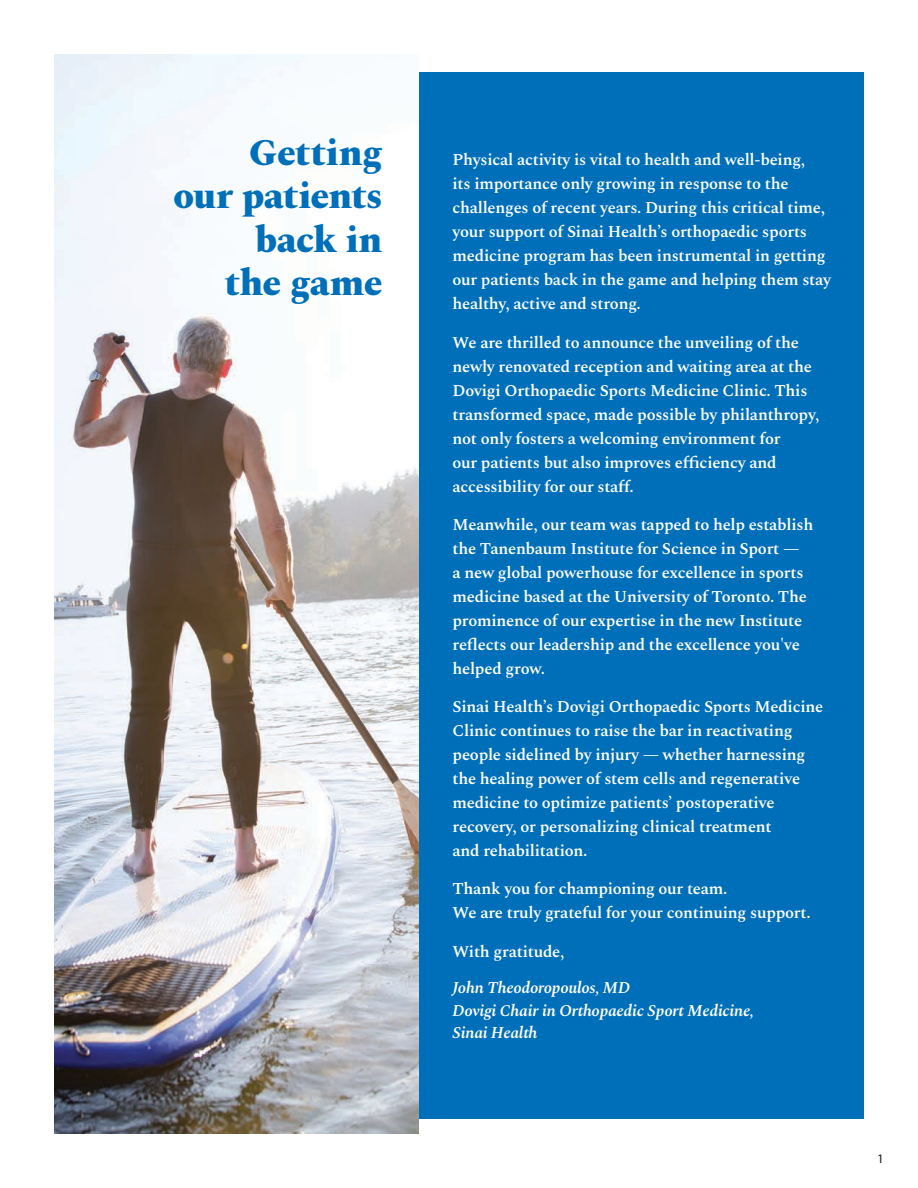
<style>
.page{position:relative;width:918px;height:1188px;background:#fff}
.page>*{position:absolute;margin:0;border:0;box-sizing:border-box;transform-origin:0 0}
.H1_-_25pt_Spectral_Left_Align{font:800 37.5px/43.5px "Spectral";letter-spacing:-.015em;color:#006fb9;text-align:right}
.Deck_-_Spectral_11_16pt{font:600 16.5px/24px "Spectral";letter-spacing:-.015em;color:#fff}
.Deck_-_Signature{font:italic 600 16.5px/22.5px "Spectral";letter-spacing:-.015em;color:#fff}
.t1{font:500 12px "Barlow";color:#231f20}
</style>
<div class="page">
<div style="left:54px;top:72px;width:810px;height:1047px;background:#006fb9"></div>
<img style="left:54px;top:54px;width:364px;height:1080px">
<p class="H1_-_25pt_Spectral_Left_Align" style="left:173px;top:128px;width:211px">Getting<br>our patients back in<br>the game</p>
<p class="Deck_-_Spectral_11_16pt" style="left:453px;top:147px;width:380px">Physical activity is vital to health and well-being,<br>its importance only growing in response to the challenges of recent years. During this critical time, your support of Sinai Health’s orthopaedic sports medicine program has been instrumental in getting our patients back in the game and helping them stay healthy, active and strong.</p>
<p class="Deck_-_Spectral_11_16pt" style="left:453px;top:329px;width:368px">We are thrilled to announce the unveiling of the newly renovated reception and waiting area at the Dovigi Orthopaedic Sports Medicine Clinic. This transformed space, made possible by philanthropy, not only fosters a welcoming environment for<br>our patients but also improves efficiency and accessibility for our staff.</p>
<p class="Deck_-_Spectral_11_16pt" style="left:453px;top:511px;width:362px">Meanwhile, our team was tapped to help establish the Tanenbaum Institute for Science in Sport —<br>a new global powerhouse for excellence in sports medicine based at the University of Toronto. The prominence of our expertise in the new Institute reflects our leadership and the excellence you've helped grow.</p>
<p class="Deck_-_Spectral_11_16pt" style="left:453px;top:693px;width:372px">Sinai Health’s Dovigi Orthopaedic Sports Medicine Clinic continues to raise the bar in reactivating people sidelined by injury — whether harnessing the healing power of stem cells and regenerative medicine to optimize patients’ postoperative recovery, or personalizing clinical treatment<br>and rehabilitation.</p>
<p class="Deck_-_Spectral_11_16pt" style="left:453px;top:876px;width:360px">Thank you for championing our team.<br>We are truly grateful for your continuing support.</p>
<p class="Deck_-_Spectral_11_16pt" style="left:453px;top:938px;width:113px">With gratitude,</p>
<p class="Deck_-_Signature" style="left:453px;top:976px;width:303px">John Theodoropoulos, MD<br>Dovigi Chair in Orthopaedic Sport Medicine,<br>Sinai Health</p>
<p class="t1" style="left:878px;top:1150px;width:6px">1</p>
</div>
